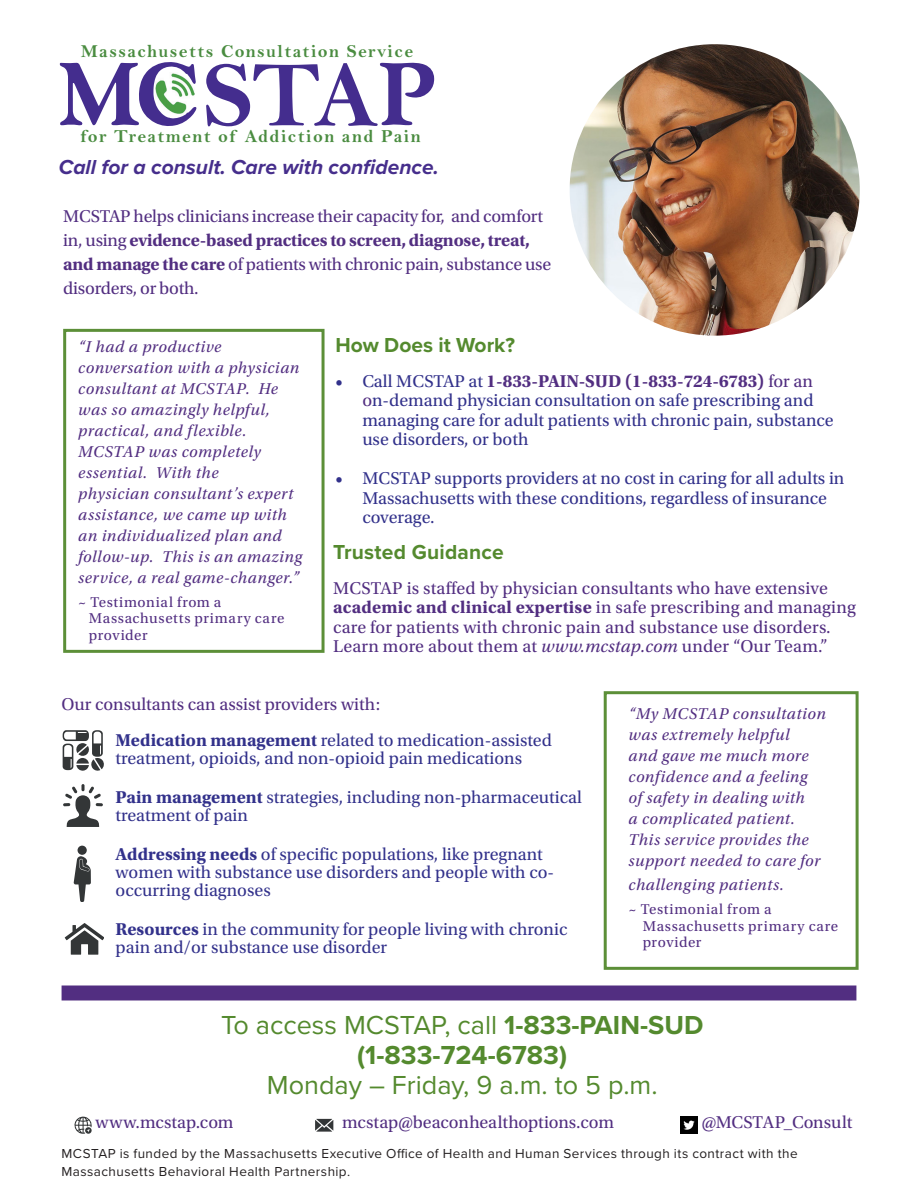
<style>
.page{position:relative;width:918px;height:1188px;background:#fff}
.page>*{position:absolute;margin:0;border:0;box-sizing:border-box;transform-origin:0 0}
.t1{font:93.75px "Bell MT Bold";color:#442d8e}
.t2{font:27px "Proxima Nova";color:#548a2e}
.t3{font:700 27px "Proxima Nova";color:#548a2e}
.t4{font:italic 700 21px "Proxima Nova";color:#462e8c}
.t5{font:700 21px "Proxima Nova";letter-spacing:.01em;color:#548a2e}
.t6{font:18.3px "Bell MT Bold";letter-spacing:.075em;color:#4a8c40}
.t7{font:18px/19.5px "Utopia Std";color:#32318b}
.Body_Copy{font:18px/24px "Utopia Std";color:#522e81}
.t8{font:italic 16.5px/21px "Utopia Std";letter-spacing:.035em;color:#522e81}
.t9{font:15px/16.5px "Utopia Std";letter-spacing:.04em;color:#522e81}
.t10{font:13.5px/18px "Proxima Nova";letter-spacing:.035em;color:#231f20}
.s1{font-weight:700}
.s2{font-weight:700;color:#522e81}
.s3{color:#522e81}
.s4{font-style:italic}
</style>
<div class="page">
<svg style="left:315px;top:1119px;width:18px;height:12px"></svg>
<img style="left:681px;top:1117px;width:16px;height:17px">
<svg style="left:75px;top:1117px;width:16px;height:16px"></svg>
<svg style="left:380px;top:63px;width:54px;height:62px"></svg>
<svg style="left:60px;top:62px;width:137px;height:64px"></svg>
<svg style="left:63px;top:730px;width:40px;height:41px"></svg>
<svg style="left:63px;top:784px;width:40px;height:42px"></svg>
<svg style="left:65px;top:923px;width:39px;height:32px"></svg>
<svg style="left:74px;top:846px;width:17px;height:56px"></svg>
<div style="left:62px;top:986px;width:794px;height:14px;background:#522e81"></div>
<div style="left:63px;top:329px;width:262px;height:324px;background:#fff;border:3px solid #548a2e"></div>
<div style="left:604px;top:691px;width:255px;height:279px;background:#fff;border:3px solid #548a2e"></div>
<img style="left:571px;top:46px;width:287px;height:288px">
<div style="left:562px;top:37px;width:305px;height:306px;border:8px solid #fff;border-radius:50%"></div>
<p class="t6" style="left:81px;top:40px;width:334px">Massachusetts Consultation Service</p>
<p class="t1" style="left:203px;top:40px;width:177px">STA</p>
<p class="t6" style="left:245px;top:125px;width:177px">Addiction and Pain</p>
<p class="t6" style="left:81px;top:125px;width:157px">for Treatment of</p>
<p class="t4" style="left:59px;top:152px;width:382px">Call for a consult. Care with confidence.</p>
<p class="Body_Copy" style="left:63px;top:204px;width:490px">MCSTAP helps clinicians increase their capacity for, and comfort in, using <span class="s1">evidence-based practices to screen, diagnose, treat, and manage the care</span> of patients with chronic pain, substance use disorders, or both.</p>
<p class="t8" style="left:78px;top:336px;width:225px">“I had a productive conversation with a physician consultant at MCSTAP. He was so amazingly helpful, practical, and flexible.<br>MCSTAP was completely essential. With the<br>physician consultant’s expert assistance, we came up with an individualized plan and follow-up. This is an amazing service, a real game-changer.”</p>
<p class="t9" style="left:89px;top:594px;width:197px;text-indent:-11px">~ Testimonial from a<br>Massachusetts primary care provider</p>
<p class="t5" style="left:335px;top:329px;width:181px">How Does it Work?</p>
<p class="t7" style="left:362px;top:371px;width:473px;text-indent:-27px">• Call MCSTAP at <span class="s2">1-833-PAIN-SUD (1-833-724-6783)</span> <span class="s3">for an o</span>n-demand physician consultation on safe prescribing and managing care for adult patients with chronic pain, substance use disorders, or both</p>
<p class="t7" style="left:362px;top:469px;width:484px;text-indent:-27px">• MCSTAP supports providers at no cost in caring for all adults in<br>Massachusetts with these conditions, regardless of insurance coverage.</p>
<p class="t5" style="left:333px;top:537px;width:172px">Trusted Guidance</p>
<p class="Body_Copy" style="left:333px;top:579px;width:524px;line-height:19.5px">MCSTAP is staffed by physician consultants who have extensive <span class="s1">academic and clinical expertise</span> in safe prescribing and managing care for patients with chronic pain and substance use disorders.<br>Learn more about them at <span class="s4">www.mcstap.com</span> under “Our Team.”</p>
<p class="Body_Copy" style="left:62px;top:693px;width:320px">Our consultants can assist providers with:</p>
<p class="t7" style="left:116px;top:732px;width:438px;line-height:18px"><span class="s1">Medication management</span> related to medication-assisted treatment, opioids, and non-opioid pain medications</p>
<p class="t7" style="left:116px;top:789px;width:468px;line-height:18px"><span class="s1">Pain management</span> strategies, including non-pharmaceutical treatment of pain</p>
<p class="t7" style="left:116px;top:846px;width:440px;line-height:18px"><span class="s1">Addressing needs</span> of specific populations, like pregnant women with substance use disorders and people with co&shy;occurring diagnoses</p>
<p class="t7" style="left:116px;top:921px;width:453px;line-height:18px"><span class="s1">Resources</span> in the community for people living with chronic pain and/or substance use disorder</p>
<p class="t8" style="left:629px;top:704px;width:199px">“My MCSTAP consultation was extremely helpful<br>and gave me much more confidence and a feeling<br>of safety in dealing with<br>a complicated patient.<br>This service provides the support needed to care for</p>
<p class="t8" style="left:629px;top:875px;width:157px">challenging patients.</p>
<p class="t9" style="left:643px;top:902px;width:197px;text-indent:-14px">~ Testimonial from a<br>Massachusetts primary care provider</p>
<p class="t2" style="left:221px;top:1005px;width:484px">To access MCSTAP, call <span class="s1">1-833-PAIN-SUD</span></p>
<p class="t3" style="left:357px;top:1035px;width:211px">(1-833-724-6783)</p>
<p class="t2" style="left:267px;top:1065px;width:392px">Monday – Friday, 9 a.m. to 5 p.m.</p>
<p class="Body_Copy" style="left:95px;top:1110px;width:140px">www.mcstap.com</p>
<p class="Body_Copy" style="left:342px;top:1110px;width:273px">mcstap@beaconhealthoptions.com</p>
<p class="Body_Copy" style="left:701px;top:1110px;width:152px">@MCSTAP_Consult</p>
<p class="t10" style="left:62px;top:1144px;width:738px">MCSTAP is funded by the Massachusetts Executive Office of Health and Human Services through its contract with the<br>Massachusetts Behavioral Health Partnership.</p>
</div>
